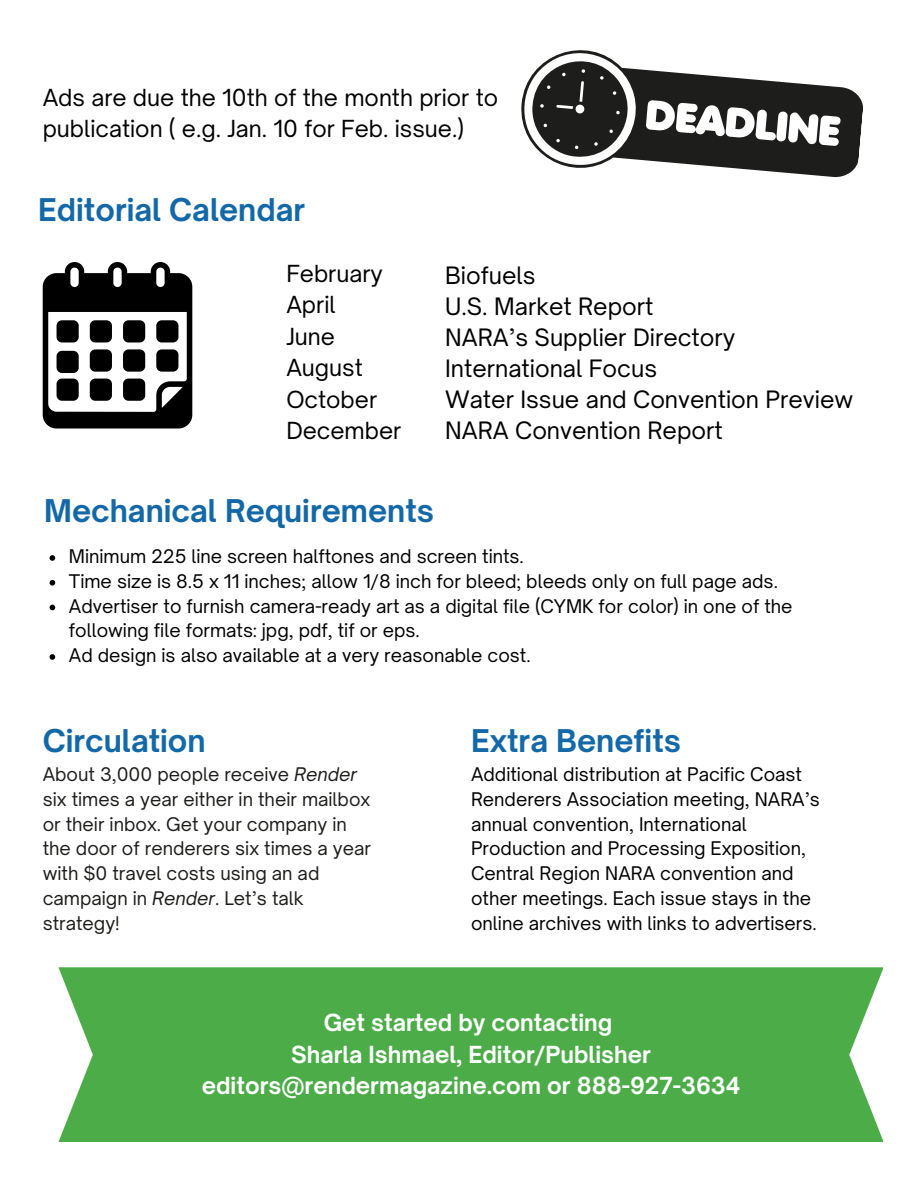
<style>
.page{position:relative;width:918px;height:1188px;background:#fff}
.page>*{position:absolute;margin:0;border:0;box-sizing:border-box;transform-origin:0 0}
.t1{font:700 30px "Open Sauce One";color:#1368a8}
.t2{font:22.95px/31px "Open Sauce One";color:#000}
.t3{font:22.5px/31.5px "Open Sauce One";color:#000}
.t4{font:700 22.5px/31.5px "Open Sauce One";color:#fff;text-align:center}
.t5{font:18px/24.8px "Open Sauce One";color:#000}
.t6{font:18px/24.8px "Open Sauce One";color:#1d1d1b}
.s1{font-style:italic}
</style>
<div class="page">
<svg style="left:521px;top:50px;width:342px;height:128px;fill:#1d1d1b"></svg>
<svg style="left:43px;top:262px;width:149px;height:167px"></svg>
<svg style="left:50px;top:555px;width:5px;height:6px"></svg>
<svg style="left:50px;top:580px;width:5px;height:6px"></svg>
<svg style="left:50px;top:605px;width:5px;height:5px"></svg>
<svg style="left:50px;top:654px;width:5px;height:6px"></svg>
<div style="left:58px;top:967px;width:825px;height:175px;background:#4cac48"></div>
<h3 class="t3" style="left:43px;top:81px;width:457px">Ads are due the 10th of the month prior to publication ( e.g. Jan. 10 for Feb. issue.)</h3>
<h1 class="t1" style="left:38px;top:191px;width:268px">Editorial Calendar</h1>
<p class="t3" style="left:286px;top:257px;width:117px">February<br>April<br>June<br>August<br>October<br>December</p>
<p class="t2" style="left:445px;top:260px;width:410px">Biofuels<br>U.S. Market Report<br>NARA’s Supplier Directory<br>International Focus<br>Water Issue and Convention Preview<br>NARA Convention Report</p>
<p class="t1" style="left:44px;top:492px;width:391px">Mechanical Requirements</p>
<h3 class="t5" style="left:69px;top:544px;width:457px">Minimum 225 line screen halftones and screen tints.</h3>
<h1 class="t5" style="left:69px;top:569px;width:711px">Time size is 8.5 x 11 inches; allow 1/8 inch for bleed; bleeds only on full page ads.</h1>
<p class="t5" style="left:69px;top:593px;width:725px">Advertiser to furnish camera-ready art as a digital file (CYMK for color) in one of the following file formats: jpg, pdf, tif or eps.</p>
<p class="t5" style="left:69px;top:643px;width:463px">Ad design is also available at a very reasonable cost.</p>
<p class="t1" style="left:43px;top:722px;width:164px">Circulation</p>
<p class="t6" style="left:43px;top:762px;width:330px">About 3,000 people receive <span class="s1">Render </span>six times a year either in their mailbox or their inbox. Get your company in the door of renderers six times a year with $0 travel costs using an ad campaign in <span class="s1">Render</span>. Let’s talk strategy!</p>
<p class="t1" style="left:471px;top:722px;width:212px">Extra Benefits</p>
<p class="t5" style="left:471px;top:762px;width:350px">Additional distribution at Pacific Coast Renderers Association meeting, NARA’s annual convention, International Production and Processing Exposition, Central Region NARA convention and other meetings. Each issue stays in the online archives with links to advertisers.</p>
<h3 class="t4" style="left:202px;top:1007px;width:540px">Get started by contacting<br>Sharla Ishmael, Editor/Publisher editors@rendermagazine.com or 888-927-3634</h3>
</div>
